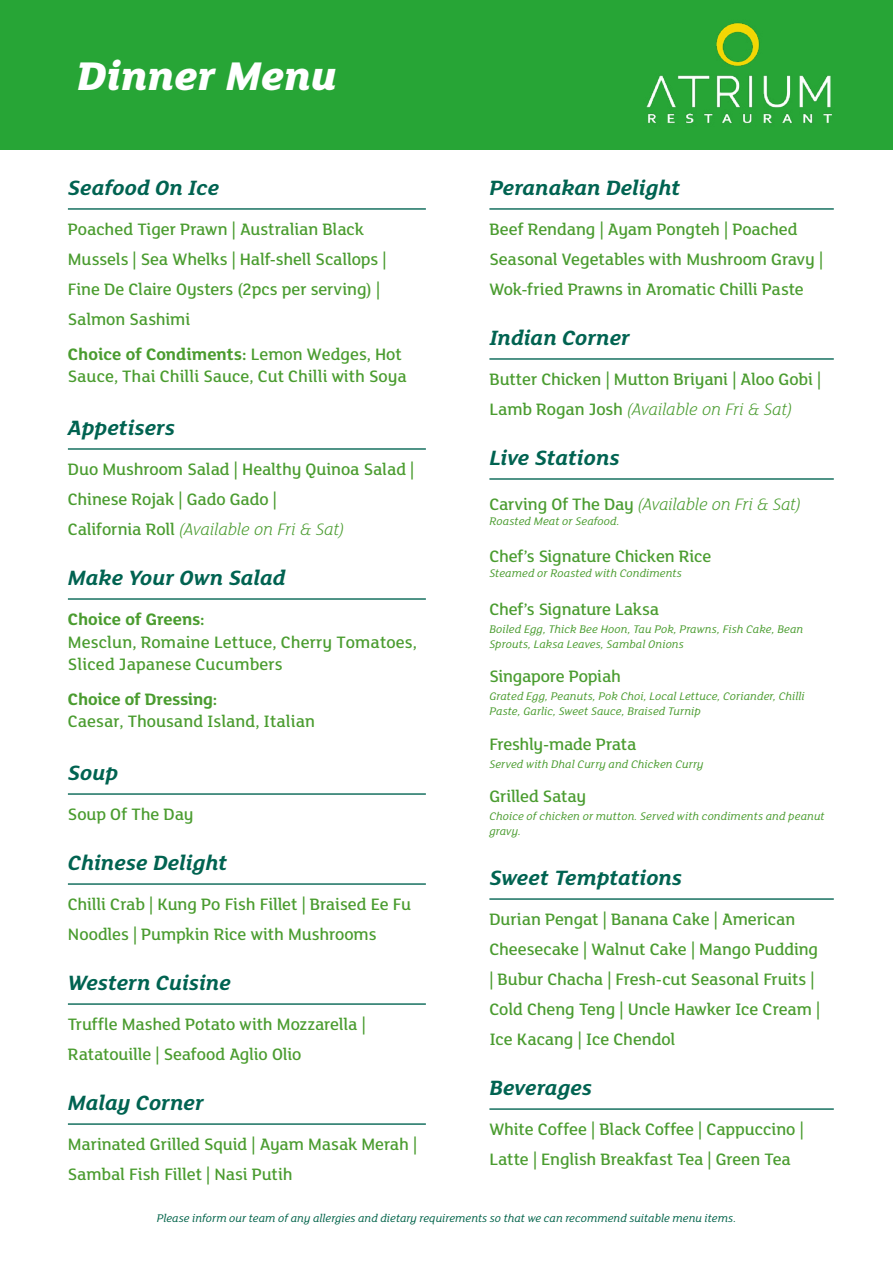
<style>
.page{position:relative;width:893px;height:1263px;background:#fff}
.page>*{position:absolute;margin:0;border:0;box-sizing:border-box;transform-origin:0 0}
.t1{font:italic 800 43.5px "FS Lola";letter-spacing:-.005em;color:#fff}
.Sub-head{font:italic 700 22.5px "FS Lola";color:#006351}
.Body{font:500 18px/30px "FS Lola";letter-spacing:-.005em;color:#4a9c2f}
.Body-2{font:italic 300 18px "FS Lola";letter-spacing:-.01em;color:#4a9c2f}
.Body-3{font:700 18px "FS Lola";letter-spacing:-.005em;color:#4a9c2f}
.Body-4{font:italic 12px/15px "FS Lola";letter-spacing:.01em;color:#4a9c2f}
.Body-5{font:italic 12px "FS Lola";letter-spacing:.005em;color:#006349}
.s1{font-weight:700}
.s2{font-weight:500;font-style:normal}
.s3{font-weight:300;font-style:italic}
</style>
<div class="page">
<div style="left:0;top:0;width:893px;height:150px;background:#27a536"></div>
<hr style="left:68px;top:208px;width:358px;height:2px;background:#006351">
<hr style="left:68px;top:448px;width:358px;height:2px;background:#006351">
<hr style="left:68px;top:598px;width:358px;height:2px;background:#006351">
<hr style="left:68px;top:793px;width:358px;height:2px;background:#006351">
<hr style="left:68px;top:883px;width:358px;height:2px;background:#006351">
<hr style="left:68px;top:1003px;width:358px;height:2px;background:#006351">
<hr style="left:68px;top:1123px;width:358px;height:2px;background:#006351">
<hr style="left:489px;top:208px;width:345px;height:2px;background:#006351">
<hr style="left:489px;top:358px;width:345px;height:2px;background:#006351">
<hr style="left:489px;top:478px;width:345px;height:2px;background:#006351">
<hr style="left:489px;top:898px;width:345px;height:2px;background:#006351">
<hr style="left:489px;top:1108px;width:345px;height:2px;background:#006351">
<img style="left:646px;top:22px;width:186px;height:102px">
<p class="t1" style="left:77px;top:46px;width:262px">Dinner Menu</p>
<p class="Sub-head" style="left:68px;top:172px;width:153px">Seafood On Ice</p>
<p class="Body" style="left:68px;top:214px;width:320px">Poached Tiger Prawn | Australian Black Mussels | Sea Whelks | Half-shell Scallops | Fine De Claire Oysters (2pcs per serving) | Salmon Sashimi</p>
<p class="Body" style="left:68px;top:342px;width:340px;line-height:22.5px"><span class="s1">Choice of Condiments:</span> Lemon Wedges, Hot<br>Sauce, Thai Chilli Sauce, Cut Chilli with Soya</p>
<p class="Sub-head" style="left:68px;top:412px;width:108px">Appetisers</p>
<p class="Body" style="left:68px;top:454px;width:348px">Duo Mushroom Salad | Healthy Quinoa Salad |<br>Chinese Rojak | Gado Gado |</p>
<p class="Body-2" style="left:68px;top:518px;width:278px"><span class="s2">California Roll</span> (Available on Fri &amp; Sat)</p>
<p class="Sub-head" style="left:68px;top:562px;width:219px">Make Your Own Salad</p>
<p class="Body-3" style="left:68px;top:607px;width:138px">Choice of Greens:</p>
<p class="Body" style="left:68px;top:630px;width:351px;line-height:22.5px">Mesclun, Romaine Lettuce, Cherry Tomatoes,<br>Sliced Japanese Cucumbers</p>
<p class="Body-3" style="left:68px;top:686px;width:151px">Choice of Dressing:</p>
<p class="Body" style="left:68px;top:706px;width:249px">Caesar, Thousand Island, Italian</p>
<p class="Sub-head" style="left:68px;top:757px;width:52px">Soup</p>
<p class="Body" style="left:68px;top:799px;width:127px">Soup Of The Day</p>
<p class="Sub-head" style="left:68px;top:847px;width:161px">Chinese Delight</p>
<p class="Body" style="left:68px;top:889px;width:345px">Chilli Crab | Kung Po Fish Fillet | Braised Ee Fu<br>Noodles | Pumpkin Rice with Mushrooms</p>
<p class="Sub-head" style="left:68px;top:967px;width:164px">Western Cuisine</p>
<p class="Body" style="left:68px;top:1009px;width:299px">Truffle Mashed Potato with Mozzarella |<br>Ratatouille | Seafood Aglio Olio</p>
<p class="Sub-head" style="left:68px;top:1087px;width:137px">Malay Corner</p>
<p class="Body" style="left:68px;top:1129px;width:351px">Marinated Grilled Squid | Ayam Masak Merah |<br>Sambal Fish Fillet | Nasi Putih</p>
<p class="Sub-head" style="left:489px;top:172px;width:192px">Peranakan Delight</p>
<p class="Body" style="left:489px;top:214px;width:335px">Beef Rendang | Ayam Pongteh | Poached<br>Seasonal Vegetables with Mushroom Gravy |<br>Wok-fried Prawns in Aromatic Chilli Paste</p>
<p class="Sub-head" style="left:489px;top:322px;width:142px">Indian Corner</p>
<p class="Body" style="left:489px;top:364px;width:333px">Butter Chicken | Mutton Briyani | Aloo Gobi |<br>Lamb Rogan Josh <span class="s3">(Available on Fri &amp; Sat)</span></p>
<p class="Sub-head" style="left:489px;top:442px;width:132px">Live Stations</p>
<p class="Body-2" style="left:489px;top:492px;width:313px"><span class="s2">Carving Of The Day</span> (Available on Fri &amp; Sat)</p>
<p class="Body-4" style="left:489px;top:513px;width:132px">Roasted Meat or Seafood.</p>
<p class="Body" style="left:489px;top:541px;width:223px">Chef’s Signature Chicken Rice</p>
<p class="Body-4" style="left:489px;top:565px;width:194px">Steamed or Roasted with Condiments</p>
<p class="Body" style="left:489px;top:593px;width:171px">Chef’s Signature Laksa</p>
<p class="Body-4" style="left:489px;top:621px;width:315px">Boiled Egg, Thick Bee Hoon, Tau Pok, Prawns, Fish Cake, Bean<br>Sprouts, Laksa Leaves, Sambal Onions</p>
<p class="Body" style="left:489px;top:661px;width:133px">Singapore Popiah</p>
<p class="Body-4" style="left:489px;top:688px;width:317px">Grated Egg, Peanuts, Pok Choi, Local Lettuce, Coriander, Chilli<br>Paste, Garlic, Sweet Sauce, Braised Turnip</p>
<p class="Body" style="left:489px;top:728px;width:148px">Freshly-made Prata</p>
<p class="Body-4" style="left:489px;top:756px;width:216px">Served with Dhal Curry and Chicken Curry</p>
<p class="Body" style="left:489px;top:781px;width:98px">Grilled Satay</p>
<p class="Body-4" style="left:489px;top:808px;width:337px">Choice of chicken or mutton. Served with condiments and peanut gravy.</p>
<p class="Sub-head" style="left:489px;top:862px;width:194px">Sweet Temptations</p>
<p class="Body" style="left:489px;top:904px;width:332px">Durian Pengat | Banana Cake | American Cheesecake | Walnut Cake | Mango Pudding | Bubur Chacha | Fresh-cut Seasonal Fruits | Cold Cheng Teng | Uncle Hawker Ice Cream | Ice Kacang | Ice Chendol</p>
<p class="Sub-head" style="left:489px;top:1072px;width:104px">Beverages</p>
<p class="Body" style="left:489px;top:1114px;width:316px">White Coffee | Black Coffee | Cappuccino |<br>Latte | English Breakfast Tea | Green Tea</p>
<p class="Body-5" style="left:157px;top:1210px;width:581px">Please inform our team of any allergies and dietary requirements so that we can recommend suitable menu items.</p>
</div>
